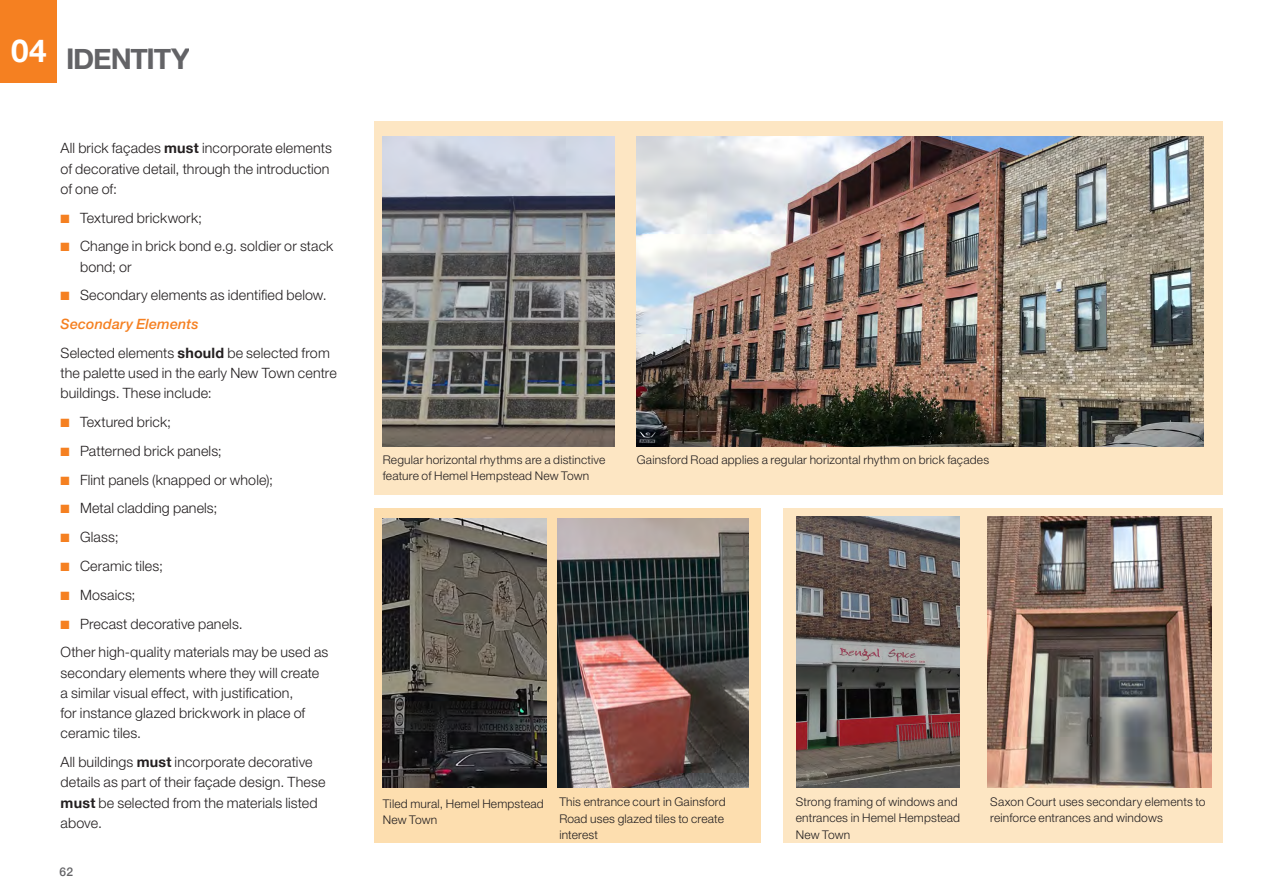
<style>
.page{position:relative;width:1263px;height:893px;background:#fff}
.page>*{position:absolute;margin:0;border:0;box-sizing:border-box;transform-origin:0 0}
.t1{font:700 31.5px "Helvetica Neue";color:#fff}
.t2{font:700 28.5px "Helvetica Neue";letter-spacing:-.045em;color:#636366}
.TEXT_plain{font:300 14.25px/20.2px "Helvetica Neue LT Std";letter-spacing:.01em;color:#231f20}
.HEADING_D__66_med{font:italic 500 14.25px "Helvetica Neue LT Std";letter-spacing:.015em;color:#f58021}
.CAPTION_bottom{font:300 12px/16.5px "Helvetica Neue LT Std";letter-spacing:.015em;color:#231f20}
.t3{font:500 12px "Helvetica Neue";color:#636366}
.s1{color:#1c3c57}
.s2{font-family:"Helvetica Neue";font-weight:700}
.s3{color:#f58021}
</style>
<div class="page">
<div style="left:0;top:0;width:57px;height:82px;background:#f58021"></div>
<div style="left:374px;top:508px;width:387px;height:334px;background:#fddeaf"></div>
<div style="left:783px;top:508px;width:439px;height:334px;background:#fde6c3"></div>
<div style="left:374px;top:121px;width:848px;height:374px;background:#fde6c3"></div>
<img style="left:557px;top:519px;width:192px;height:268px">
<img style="left:637px;top:136px;width:566px;height:310px">
<img style="left:383px;top:519px;width:163px;height:268px">
<img style="left:383px;top:136px;width:231px;height:310px">
<img style="left:987px;top:516px;width:224px;height:271px">
<img style="left:796px;top:516px;width:164px;height:271px">
<h1 class="t1" style="left:11px;top:27px;width:37px">04</h1>
<h2 class="t2" style="left:46px;top:36px;width:146px"><span class="s1">❚</span> IDENTITY</h2>
<p class="TEXT_plain" style="left:61px;top:138px;width:273px">All brick façades <span class="s2">must</span> incorporate elements of decorative detail, through the introduction of one of:</p>
<p class="TEXT_plain" style="left:61px;top:207px;width:143px"><span class="s3">■</span> Textured brickwork;</p>
<p class="TEXT_plain" style="left:80px;top:236px;width:255px;text-indent:-20px"><span class="s3">■</span> Change in brick bond e.g. soldier or stack bond; or</p>
<p class="TEXT_plain" style="left:61px;top:285px;width:268px"><span class="s3">■</span> Secondary elements as identified below.</p>
<p class="HEADING_D__66_med" style="left:61px;top:316px;width:140px">Secondary Elements</p>
<p class="TEXT_plain" style="left:61px;top:342px;width:278px">Selected elements <span class="s2">should</span> be selected from the palette used in the early New Town centre buildings. These include:</p>
<p class="TEXT_plain" style="left:61px;top:412px;width:112px"><span class="s3">■</span> Textured brick;</p>
<p class="TEXT_plain" style="left:61px;top:440px;width:163px"><span class="s3">■</span> Patterned brick panels;</p>
<p class="TEXT_plain" style="left:61px;top:469px;width:214px"><span class="s3">■</span> Flint panels (knapped or whole);</p>
<p class="TEXT_plain" style="left:61px;top:498px;width:158px"><span class="s3">■</span> Metal cladding panels;</p>
<p class="TEXT_plain" style="left:61px;top:527px;width:60px"><span class="s3">■</span> Glass;</p>
<p class="TEXT_plain" style="left:61px;top:555px;width:104px"><span class="s3">■</span> Ceramic tiles;</p>
<p class="TEXT_plain" style="left:61px;top:584px;width:76px"><span class="s3">■</span> Mosaics;</p>
<p class="TEXT_plain" style="left:61px;top:613px;width:184px"><span class="s3">■</span> Precast decorative panels.</p>
<p class="TEXT_plain" style="left:61px;top:642px;width:269px">Other high-quality materials may be used as secondary elements where they will create a similar visual effect, with justification,<br>for instance glazed brickwork in place of ceramic tiles.</p>
<p class="TEXT_plain" style="left:61px;top:751px;width:266px">All buildings <span class="s2">must</span> incorporate decorative details as part of their façade design. These <span class="s2">must</span> be selected from the materials listed above.</p>
<p class="t3" style="left:60px;top:862px;width:15px">62</p>
<p class="CAPTION_bottom" style="left:383px;top:451px;width:224px">Regular horizontal rhythms are a distinctive feature of Hemel Hempstead New Town</p>
<p class="CAPTION_bottom" style="left:637px;top:451px;width:354px">Gainsford Road applies a regular horizontal rhythm on brick façades</p>
<p class="CAPTION_bottom" style="left:383px;top:795px;width:162px">Tiled mural, Hemel Hempstead<br>New Town</p>
<p class="CAPTION_bottom" style="left:559px;top:793px;width:168px">This entrance court in Gainsford<br>Road uses glazed tiles to create interest</p>
<p class="CAPTION_bottom" style="left:796px;top:793px;width:166px">Strong framing of windows and entrances in Hemel Hempstead<br>New Town</p>
<p class="CAPTION_bottom" style="left:990px;top:793px;width:217px">Saxon Court uses secondary elements to reinforce entrances and windows</p>
</div>
